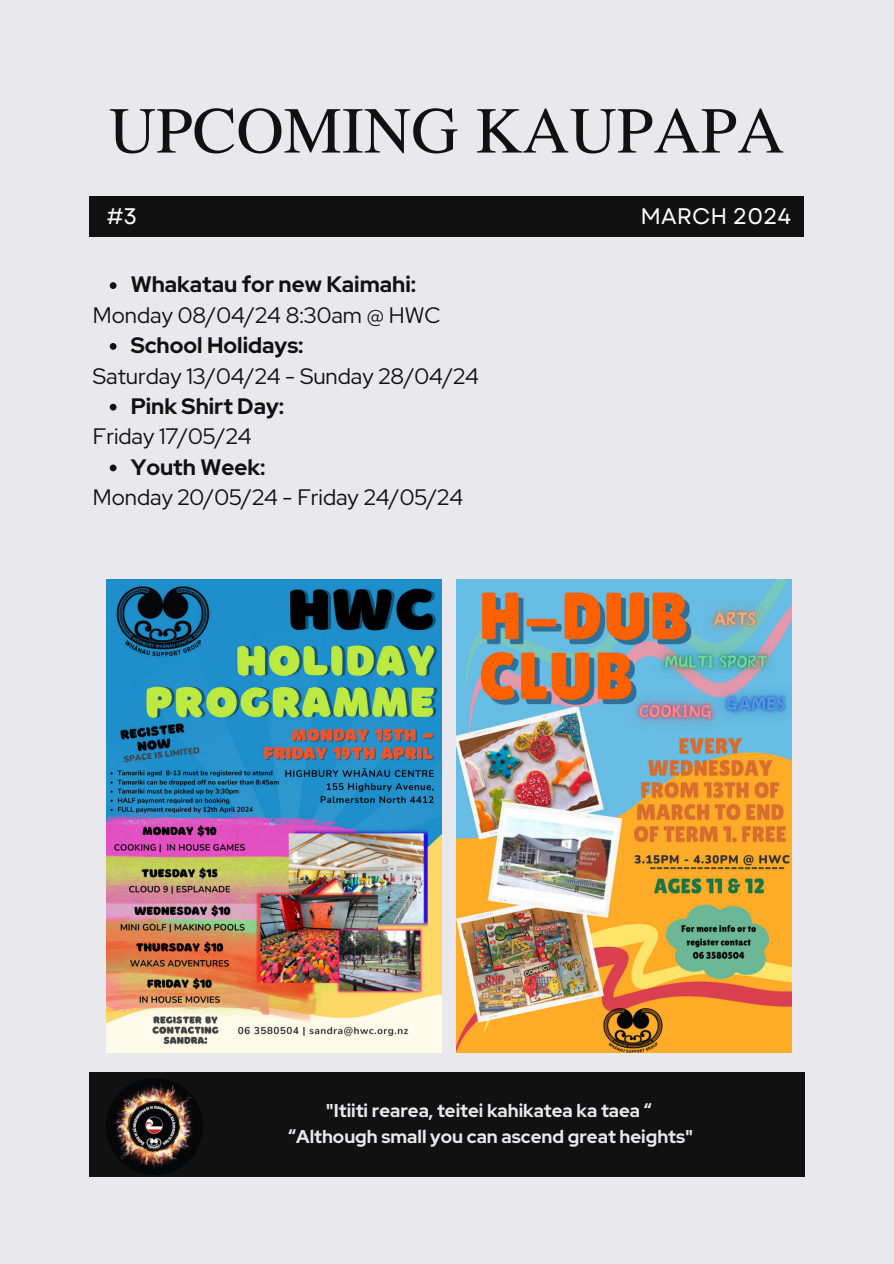
<style>
.page{position:relative;width:894px;height:1264px;background:#fff}
.page>*{position:absolute;margin:0;border:0;box-sizing:border-box;transform-origin:0 0}
.t1{font:65.55px "Te X Gyre Termes";color:#111}
.t2{font:22.5px "Garet";color:#fff}
.t3{font:22.2px "Red Hat Display";color:#111}
.t4{font:700 22.2px "Red Hat Display";color:#111}
.t5{font:700 18.45px "Red Hat Display";color:#e8e8ed}
</style>
<div class="page">
<div style="left:0;top:0;width:893px;height:1263px;background:#e8e8ed"></div>
<div style="left:89px;top:196px;width:715px;height:41px;background:#111"></div>
<div style="left:89px;top:1071px;width:715px;height:105px;background:#111"></div>
<img style="left:107px;top:1079px;width:95px;height:95px">
<img style="left:457px;top:579px;width:334px;height:473px">
<img style="left:107px;top:579px;width:334px;height:473px">
<svg style="left:110px;top:282px;width:6px;height:7px"></svg>
<svg style="left:110px;top:343px;width:6px;height:7px"></svg>
<svg style="left:110px;top:404px;width:6px;height:6px"></svg>
<svg style="left:110px;top:464px;width:6px;height:7px"></svg>
<p class="t1" style="left:109px;top:83px;width:676px">UPCOMING KAUPAPA</p>
<p class="t2" style="left:107px;top:199px;width:32px">#3</p>
<h3 class="t2" style="left:640px;top:199px;width:152px">MARCH 2024</h3>
<h3 class="t4" style="left:131px;top:270px;width:287px">Whakatau for new Kaimahi:</h3>
<p class="t3" style="left:93px;top:300px;width:349px">Monday 08/04/24 8:30am @ HWC</p>
<h3 class="t4" style="left:131px;top:330px;width:174px">School Holidays:</h3>
<p class="t3" style="left:93px;top:361px;width:387px">Saturday 13/04/24 - Sunday 28/04/24</p>
<h3 class="t4" style="left:131px;top:391px;width:155px">Pink Shirt Day:</h3>
<p class="t3" style="left:93px;top:421px;width:160px">Friday 17/05/24</p>
<p class="t4" style="left:131px;top:452px;width:136px">Youth Week:</p>
<p class="t3" style="left:93px;top:482px;width:371px">Monday 20/05/24 - Friday 24/05/24</p>
<p class="t5" style="left:326px;top:1098px;width:327px">"Itiiti rearea, teitei kahikatea ka taea “</p>
<p class="t5" style="left:288px;top:1123px;width:406px">“Although small you can ascend great heights"</p>
</div>
